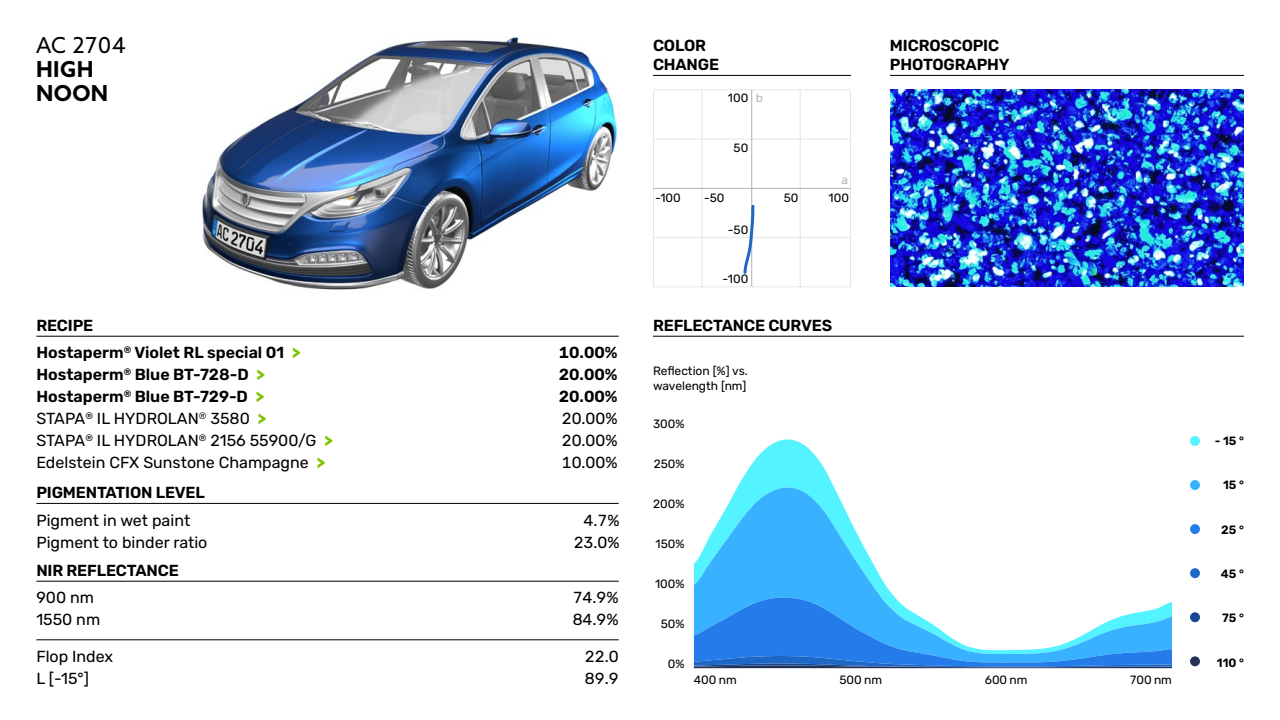
<style>
.page{position:relative;width:1280px;height:720px;background:#fff}
.page>*{position:absolute;margin:0;border:0;box-sizing:border-box;transform-origin:0 0}
.t1{font:700 22px "Azo Sans";letter-spacing:.02em;color:#000}
.t2{font:22px "Azo Sans";letter-spacing:.015em;color:#000}
.t3{font:16px "Rubik";color:#000}
.Text_Rubik_16pt{font:600 16px "Rubik";letter-spacing:-.01em;color:#000}
.t4{font:12px/14.4px "Rubik";color:#000}
.running_title_GOTHAM{font:600 12px "Rubik";color:#000}
.t5{font:12px "Rubik";color:#b3b3b3}
.s1{font-weight:800;color:#7cc400}
</style>
<div class="page">
<img style="left:202px;top:37px;width:416px;height:253px">
<img style="left:890px;top:89px;width:354px;height:198px">
<hr style="left:890px;top:75px;width:354px;height:1px;background:#000">
<hr style="left:36px;top:336px;width:583px;height:1px;background:#000">
<hr style="left:36px;top:503px;width:583px;height:1px;background:#000">
<hr style="left:36px;top:581px;width:583px;height:1px;background:#000">
<hr style="left:36px;top:640px;width:583px;height:1px;background:#000">
<hr style="left:653px;top:75px;width:198px;height:1px;background:#000">
<svg style="left:653px;top:89px;width:198px;height:198px"></svg>
<hr style="left:751px;top:90px;width:1px;height:197px;background:#b3b3b3">
<hr style="left:653px;top:188px;width:198px;height:1px;background:#b3b3b3">
<svg style="left:742px;top:203px;width:14px;height:73px"></svg>
<hr style="left:653px;top:336px;width:591px;height:1px;background:#000">
<svg style="left:737px;top:439px;width:97px;height:48px;fill:#53f3ff"></svg>
<svg style="left:694px;top:487px;width:201px;height:110px;fill:#38b1ff"></svg>
<svg style="left:694px;top:597px;width:478px;height:71px"></svg>
<div style="left:1190px;top:480px;width:10px;height:10px;background:#38b1ff;border-radius:50%"></div>
<div style="left:1190px;top:524px;width:10px;height:10px;background:#247cea;border-radius:50%"></div>
<div style="left:1190px;top:568px;width:10px;height:10px;background:#1d67c6;border-radius:50%"></div>
<div style="left:1190px;top:612px;width:10px;height:10px;background:#164692;border-radius:50%"></div>
<div style="left:1190px;top:656px;width:10px;height:10px;background:#223254;border-radius:50%"></div>
<div style="left:1190px;top:436px;width:10px;height:10px;background:#53f3ff;border-radius:50%"></div>
<p class="t2" style="left:36px;top:31px;width:91px">AC 2704</p>
<p class="t1" style="left:36px;top:55px;width:59px">HIGH</p>
<p class="t1" style="left:36px;top:79px;width:74px">NOON</p>
<p class="Text_Rubik_16pt" style="left:36px;top:316px;width:58px">RECIPE</p>
<p class="Text_Rubik_16pt" style="left:36px;top:344px;width:266px">Hostaperm<sup>®</sup> Violet RL special 01 <span class="s1">&gt;</span></p>
<p class="Text_Rubik_16pt" style="left:559px;top:344px;width:60px">10.00%</p>
<p class="Text_Rubik_16pt" style="left:36px;top:366px;width:230px">Hostaperm<sup>®</sup> Blue BT-728-D <span class="s1">&gt;</span></p>
<p class="Text_Rubik_16pt" style="left:559px;top:366px;width:60px">20.00%</p>
<p class="Text_Rubik_16pt" style="left:36px;top:388px;width:229px">Hostaperm<sup>®</sup> Blue BT-729-D <span class="s1">&gt;</span></p>
<p class="Text_Rubik_16pt" style="left:559px;top:388px;width:60px">20.00%</p>
<p class="t3" style="left:36px;top:410px;width:231px">STAPA<sup>®</sup> IL HYDROLAN<sup>®</sup> 3580 <span class="s1">&gt;</span></p>
<p class="t3" style="left:562px;top:410px;width:57px">20.00%</p>
<p class="t3" style="left:36px;top:432px;width:298px">STAPA<sup>®</sup> IL HYDROLAN<sup>®</sup> 2156 55900/G <span class="s1">&gt;</span></p>
<p class="t3" style="left:562px;top:432px;width:57px">20.00%</p>
<p class="t3" style="left:36px;top:454px;width:290px">Edelstein CFX Sunstone Champagne <span class="s1">&gt;</span></p>
<p class="t3" style="left:562px;top:454px;width:57px">10.00%</p>
<p class="Text_Rubik_16pt" style="left:36px;top:484px;width:170px">PIGMENTATION LEVEL</p>
<p class="t3" style="left:36px;top:511px;width:155px">Pigment in wet paint</p>
<p class="t3" style="left:584px;top:511px;width:38px">4.7%</p>
<p class="t3" style="left:36px;top:533px;width:173px">Pigment to binder ratio</p>
<p class="t3" style="left:574px;top:533px;width:47px">23.0%</p>
<p class="Text_Rubik_16pt" style="left:36px;top:561px;width:144px">NIR REFLECTANCE</p>
<p class="t3" style="left:36px;top:589px;width:59px">900 nm</p>
<p class="t3" style="left:573px;top:589px;width:47px">74.9%</p>
<p class="t3" style="left:36px;top:611px;width:65px">1550 nm</p>
<p class="t3" style="left:573px;top:611px;width:47px">84.9%</p>
<p class="t3" style="left:36px;top:648px;width:78px">Flop Index</p>
<p class="t3" style="left:585px;top:648px;width:35px">22.0</p>
<p class="t3" style="left:36px;top:670px;width:54px">L [-15°]</p>
<p class="t3" style="left:585px;top:670px;width:35px">89.9</p>
<p class="Text_Rubik_16pt" style="left:653px;top:36px;width:55px">COLOR</p>
<p class="Text_Rubik_16pt" style="left:653px;top:56px;width:68px">CHANGE</p>
<p class="t4" style="left:728px;top:91px;width:22px">100</p>
<p class="t5" style="left:756px;top:91px;width:9px">b</p>
<p class="t4" style="left:734px;top:141px;width:16px">50</p>
<p class="t4" style="left:655px;top:191px;width:27px">-100</p>
<p class="t4" style="left:704px;top:191px;width:22px">-50</p>
<p class="t4" style="left:784px;top:191px;width:16px">50</p>
<p class="t4" style="left:728px;top:223px;width:22px">-50</p>
<p class="t4" style="left:723px;top:272px;width:27px">-100</p>
<p class="t5" style="left:842px;top:173px;width:8px">a</p>
<p class="t4" style="left:829px;top:191px;width:22px">100</p>
<p class="Text_Rubik_16pt" style="left:653px;top:316px;width:181px">REFLECTANCE CURVES</p>
<p class="t4" style="left:653px;top:364px;width:96px">Reflection [%] vs. wavelength [nm]</p>
<p class="t4" style="left:653px;top:417px;width:33px">300%</p>
<p class="t4" style="left:654px;top:457px;width:32px">250%</p>
<p class="t4" style="left:653px;top:497px;width:33px">200%</p>
<p class="t4" style="left:656px;top:537px;width:31px">150%</p>
<p class="t4" style="left:655px;top:577px;width:31px">100%</p>
<p class="t4" style="left:661px;top:617px;width:25px">50%</p>
<p class="t4" style="left:668px;top:657px;width:18px">0%</p>
<p class="Text_Rubik_16pt" style="left:890px;top:36px;width:111px">MICROSCOPIC</p>
<p class="Text_Rubik_16pt" style="left:890px;top:56px;width:121px">PHOTOGRAPHY</p>
<p class="t4" style="left:694px;top:673px;width:45px">400 nm</p>
<p class="t4" style="left:839px;top:673px;width:44px">500 nm</p>
<p class="t4" style="left:985px;top:673px;width:44px">600 nm</p>
<p class="t4" style="left:1130px;top:673px;width:43px">700 nm</p>
<p class="running_title_GOTHAM" style="left:1215px;top:434px;width:31px">- 15 °</p>
<p class="running_title_GOTHAM" style="left:1223px;top:478px;width:22px">15 °</p>
<p class="running_title_GOTHAM" style="left:1221px;top:523px;width:24px">25 °</p>
<p class="running_title_GOTHAM" style="left:1221px;top:567px;width:25px">45 °</p>
<p class="running_title_GOTHAM" style="left:1222px;top:611px;width:23px">75 °</p>
<p class="running_title_GOTHAM" style="left:1217px;top:656px;width:29px">110 °</p>
</div>
